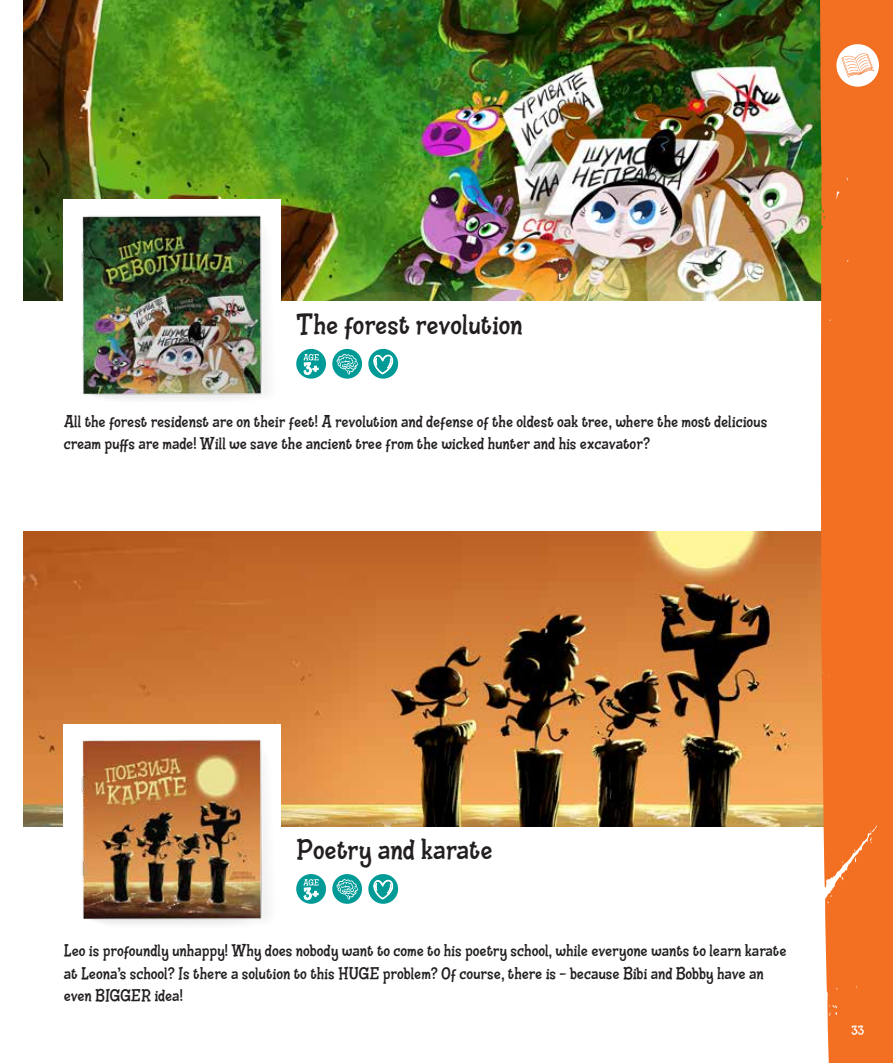
<style>
.page{position:relative;width:893px;height:1063px;background:#fff}
.page>*{position:absolute;margin:0;border:0;box-sizing:border-box;transform-origin:0 0}
.t1{font:36px "Bibi Bobi";color:#231f20}
.t2{font:21px/22.5px "Bibi Bobi";color:#231f20}
.t3{font:16.5px "Bibi Bobi";color:#fff}
</style>
<div class="page">
<img style="left:23px;top:0;width:797px;height:301px">
<img style="left:23px;top:531px;width:797px;height:295px">
<div style="left:64px;top:199px;width:217px;height:223px;background:#fff"></div>
<img style="left:81px;top:215px;width:187px;height:184px">
<div style="left:64px;top:724px;width:217px;height:223px;background:#fff"></div>
<img style="left:81px;top:739px;width:187px;height:185px">
<div style="left:296px;top:349px;width:30px;height:30px;background:#009b97;border-radius:50%"></div>
<svg style="left:303px;top:354px;width:16px;height:21px"></svg>
<div style="left:296px;top:874px;width:30px;height:30px;background:#009b97;border-radius:50%"></div>
<svg style="left:303px;top:879px;width:16px;height:21px"></svg>
<svg style="left:332px;top:349px;width:30px;height:30px"></svg>
<svg style="left:336px;top:354px;width:22px;height:21px"></svg>
<svg style="left:332px;top:874px;width:30px;height:30px"></svg>
<svg style="left:336px;top:879px;width:22px;height:21px"></svg>
<svg style="left:368px;top:349px;width:30px;height:30px"></svg>
<svg style="left:374px;top:353px;width:20px;height:21px"></svg>
<svg style="left:368px;top:874px;width:30px;height:30px"></svg>
<svg style="left:374px;top:879px;width:20px;height:20px"></svg>
<div style="left:820px;top:0;width:73px;height:1063px;background:#f36f21"></div>
<div style="left:836px;top:44px;width:43px;height:43px;background:#fff;border-radius:50%"></div>
<svg style="left:842px;top:53px;width:32px;height:24px"></svg>
<h1 class="t1" style="left:296px;top:306px;width:228px">The forest revolution</h1>
<p class="t2" style="left:64px;top:410px;width:705px">All the forest residenst are on their feet! A revolution and defense of the oldest oak tree, where the most delicious cream puffs are made! Will we save the ancient tree from the wicked hunter and his excavator?</p>
<h1 class="t1" style="left:296px;top:831px;width:198px">Poetry and karate</h1>
<p class="t2" style="left:64px;top:939px;width:724px">Leo is profoundly unhappy! Why does nobody want to come to his poetry school, while everyone wants to learn karate at Leona’s school? Is there a solution to this HUGE problem? Of course, there is – because Bibi and Bobby have an even BIGGER idea!</p>
<p class="t3" style="left:851px;top:1022px;width:14px">33</p>
</div>
